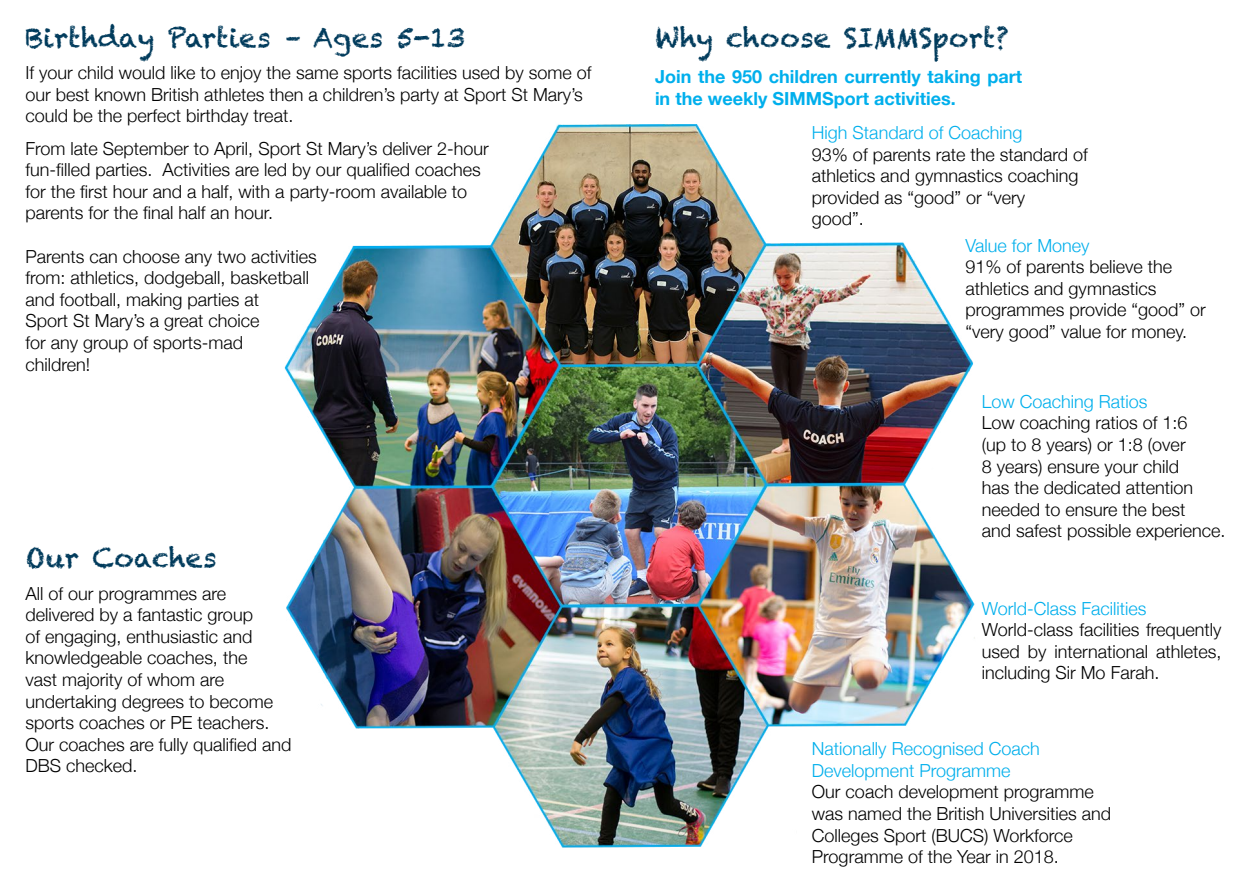
<style>
.page{position:relative;width:1259px;height:893px;background:#fff}
.page>*{position:absolute;margin:0;border:0;box-sizing:border-box;transform-origin:0 0}
.t1{font:27px "Chalkduster";color:#003b5c}
.t2{font:300 18px/21.6px "Helvetica Neue";color:#000}
.t3{font:300 18px/21.6px "Helvetica Neue";color:#00afec}
.t4{font:700 18px/21.6px "Helvetica Neue";color:#00afec}
</style>
<div class="page">
<img style="left:284px;top:124px;width:691px;height:724px">
<h1 class="t1" style="left:26px;top:22px;width:441px">Birthday Parties – Ages 5-13</h1>
<p class="t2" style="left:26px;top:61px;width:567px">If your child would like to enjoy the same sports facilities used by some of our best known British athletes then a children’s party at Sport St Mary’s could be the perfect birthday treat.</p>
<p class="t2" style="left:26px;top:136px;width:465px">From late September to April, Sport St Mary’s deliver 2-hour fun-filled parties. Activities are led by our qualified coaches for the first hour and a half, with a party-room available to parents for the final half an hour.</p>
<p class="t2" style="left:26px;top:244px;width:293px">Parents can choose any two activities from: athletics, dodgeball, basketball and football, making parties at<br>Sport St Mary’s a great choice<br>for any group of sports-mad<br>children!</p>
<h1 class="t1" style="left:26px;top:542px;width:193px">Our Coaches</h1>
<p class="t2" style="left:26px;top:581px;width:267px">All of our programmes are delivered by a fantastic group<br>of engaging, enthusiastic and knowledgeable coaches, the<br>vast majority of whom are undertaking degrees to become sports coaches or PE teachers.<br>Our coaches are fully qualified and<br>DBS checked.</p>
<h1 class="t1" style="left:655px;top:22px;width:355px">Why choose SIMMSport?</h1>
<p class="t4" style="left:655px;top:66px;width:368px">Join the 950 children currently taking part in the weekly SIMMSport activities.</p>
<p class="t3" style="left:812px;top:121px;width:212px">High Standard of Coaching</p>
<p class="t2" style="left:812px;top:142px;width:277px">93% of parents rate the standard of athletics and gymnastics coaching provided as “good” or “very<br>good”.</p>
<p class="t3" style="left:965px;top:233px;width:125px">Value for Money</p>
<p class="t2" style="left:965px;top:255px;width:242px">91% of parents believe the athletics and gymnastics programmes provide “good” or “very good” value for money.</p>
<p class="t3" style="left:982px;top:389px;width:167px">Low Coaching Ratios</p>
<p class="t2" style="left:982px;top:411px;width:245px">Low coaching ratios of 1:6<br>(up to 8 years) or 1:8 (over<br>8 years) ensure your child<br>has the dedicated attention needed to ensure the best<br>and safest possible experience.</p>
<p class="t3" style="left:982px;top:596px;width:166px">World-Class Facilities</p>
<p class="t2" style="left:982px;top:618px;width:241px;text-align:justify">World-class facilities frequently used by international athletes, including Sir Mo Farah.</p>
<p class="t3" style="left:812px;top:737px;width:229px">Nationally Recognised Coach<br>Development Programme</p>
<p class="t2" style="left:812px;top:780px;width:301px">Our coach development programme was named the British Universities and Colleges Sport (BUCS) Workforce Programme of the Year in 2018.</p>
</div>
